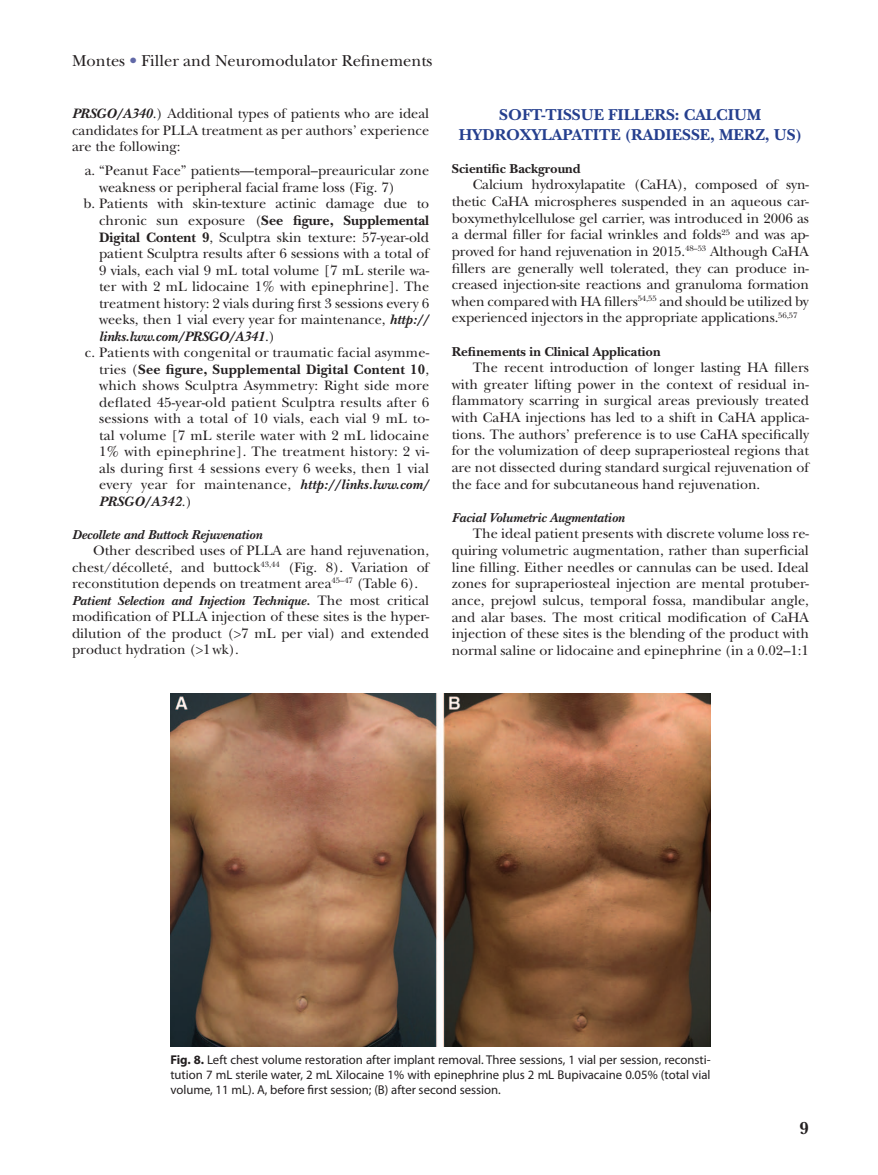
<style>
.page{position:relative;width:878px;height:1175px;background:#fff}
.page>*{position:absolute;margin:0;border:0;box-sizing:border-box;transform-origin:0 0}
.t1{font:700 18px "New Baskerville";color:#231f20}
.t2{font:700 16.5px/19.6px "New Baskerville";color:#253f8e}
.t3{font:16.5px "New Baskerville";color:#231f20}
.t4{font:14.25px/16.6px "New Baskerville";color:#231f20;text-align:justify}
.t5{font:700 14.25px "New Baskerville";letter-spacing:.015em;color:#231f20}
.t6{font:italic 700 14.25px "New Baskerville";color:#231f20}
.t7{font:italic 700 13.5px "New Baskerville";color:#231f20}
.t8{font:700 13.5px "New Baskerville";color:#231f20}
.t9{font:12.75px/15px "Myriad Pro";color:#231f20;text-align:justify}
.s1{color:#6168a7}
.s2{font-weight:700;font-style:italic}
.s3{font-weight:400}
.s4{font-weight:700}
.s5{font-weight:400;font-style:normal}
.s6{font-weight:400;font-style:normal;font-size:14.25px}
</style>
<div class="page">
<img style="left:170px;top:694px;width:540px;height:352px">
<p class="t3" style="left:72px;top:51px;width:362px">Montes <span class="s1">•</span> Filler and Neuromodulator Refinements</p>
<p class="t4" style="left:72px;top:106px;width:359px"><span class="s2">PRSGO/A340</span>.) Additional types of patients who are ideal candidates for PLLA treatment as per authors’ experience are the following:</p>
<p class="t4" style="left:85px;top:163px;width:346px">a. “Peanut Face” patients—temporal–preauricular zone</p>
<p class="t4" style="left:99px;top:179px;width:297px">weakness or peripheral facial frame loss (Fig. 7)</p>
<p class="t4" style="left:83px;top:196px;width:347px">b. Patients with skin-texture actinic damage due to</p>
<p class="t5" style="left:99px;top:212px;width:332px"><span class="s3">chronic sun exposure (</span>See figure, Supplemental</p>
<p class="t4" style="left:99px;top:229px;width:332px"><span class="s4">Digital Content 9</span>, Sculptra skin texture: 57-year-old</p>
<p class="t4" style="left:99px;top:245px;width:331px">patient Sculptra results after 6 sessions with a total of</p>
<p class="t4" style="left:99px;top:262px;width:331px">9 vials, each vial 9 mL total volume [7 mL sterile wa-</p>
<p class="t4" style="left:99px;top:278px;width:331px">ter with 2 mL lidocaine 1% with epinephrine]. The</p>
<p class="t4" style="left:99px;top:295px;width:332px">treatment history: 2 vials during first 3 sessions every 6</p>
<p class="t4" style="left:99px;top:311px;width:332px">weeks, then 1 vial every year for maintenance, <span class="s2">http://</span></p>
<p class="t6" style="left:99px;top:328px;width:177px">links.lww.com/PRSGO/A341<span class="s5">.)</span></p>
<p class="t4" style="left:85px;top:344px;width:346px">c. Patients with congenital or traumatic facial asymme-</p>
<p class="t5" style="left:99px;top:360px;width:332px"><span class="s3">tries (</span>See figure, Supplemental Digital Content 10<span class="s3">,</span></p>
<p class="t4" style="left:99px;top:377px;width:332px">which shows Sculptra Asymmetry: Right side more</p>
<p class="t4" style="left:99px;top:394px;width:332px">deflated 45-year-old patient Sculptra results after 6</p>
<p class="t4" style="left:99px;top:410px;width:332px">sessions with a total of 10 vials, each vial 9 mL to-</p>
<p class="t4" style="left:99px;top:427px;width:331px">tal volume [7 mL sterile water with 2 mL lidocaine</p>
<p class="t4" style="left:99px;top:443px;width:332px">1% with epinephrine]. The treatment history: 2 vi-</p>
<p class="t4" style="left:99px;top:460px;width:332px">als during first 4 sessions every 6 weeks, then 1 vial</p>
<p class="t4" style="left:99px;top:476px;width:332px">every year for maintenance, <span class="s2">http://links.lww.com/</span></p>
<p class="t6" style="left:99px;top:493px;width:94px">PRSGO/A342<span class="s5">.)</span></p>
<p class="t7" style="left:72px;top:526px;width:192px">Decollete and Buttock Rejuvenation</p>
<p class="t4" style="left:72px;top:542px;width:358px;text-indent:21px">Other described uses of PLLA are hand rejuvenation, chest/décolleté, and buttock<sup>43,44</sup> (Fig. 8). Variation of reconstitution depends on treatment area<sup>45–47</sup> (Table 6).</p>
<p class="t7" style="left:72px;top:592px;width:358px">Patient Selection and Injection Technique. <span class="s6">The most critical</span></p>
<p class="t4" style="left:72px;top:608px;width:359px">modification of PLLA injection of these sites is the hyper&shy;dilution of the product (&gt;7 mL per vial) and extended product hydration (&gt;1wk).</p>
<p class="t2" style="left:459px;top:105px;width:344px;text-indent:196px">RS: CALCIUM<br>HYDROXYLAPATITE (RAD IESSE, Merz, US)</p>
<p class="t8" style="left:452px;top:161px;width:130px">Scientific Background</p>
<p class="t4" style="left:451px;top:177px;width:359px;text-indent:21px">Calcium hydroxylapatite (CaHA), composed of syn&shy;thetic CaHA microspheres suspended in an aqueous car&shy;boxymethylcellulose gel carrier, was introduced in 2006 as a dermal filler for facial wrinkles and folds<sup>25</sup> and was ap&shy;proved for hand rejuvenation in 2015.<sup>48–53</sup> Although CaHA fillers are generally well tolerated, they can produce in&shy;creased injection-site reactions and granuloma formation when compared with HA fillers<sup>54,55</sup> and should be utilized by experienced injectors in the appropriate applications.<sup>56,57</sup></p>
<p class="t8" style="left:452px;top:343px;width:210px">Refinements in Clinical Application</p>
<p class="t4" style="left:451px;top:359px;width:359px;text-indent:21px">The recent introduction of longer lasting HA fillers with greater lifting power in the context of residual in&shy;flammatory scarring in surgical areas previously treated with CaHA injections has led to a shift in CaHA applica&shy;tions. The authors’ preference is to use CaHA specifically for the volumization of deep supraperiosteal regions that are not dissected during standard surgical rejuvenation of the face and for subcutaneous hand rejuvenation.</p>
<p class="t7" style="left:452px;top:509px;width:174px">Facial Volumetric Augmentation</p>
<p class="t4" style="left:451px;top:525px;width:359px;text-indent:21px">The ideal patient presents with discrete volume loss re&shy;quiring volumetric augmentation, rather than superficial line filling. Either needles or cannulas can be used. Ideal zones for supraperiosteal injection are mental protuber&shy;ance, prejowl sulcus, temporal fossa, mandibular angle, and alar bases. The most critical modification of CaHA injection of these sites is the blending of the product with normal saline or lidocaine and epinephrine (in a 0.02–1:1</p>
<p class="t2" style="left:499px;top:105px;width:136px">SOFT-TISSUE FILLE</p>
<p class="t9" style="left:170px;top:1052px;width:542px"><span class="s4">Fig. 8.</span> Left chest volume restoration after implant removal. Three sessions, 1 vial per session, reconsti&shy;tution 7 mL sterile water, 2 mL Xilocaine 1% with epinephrine plus 2 mL Bupivacaine 0.05% (total vial volume, 11 mL). A, before first session; (B) after second session.</p>
<p class="t1" style="left:799px;top:1118px;width:11px">9</p>
</div>
